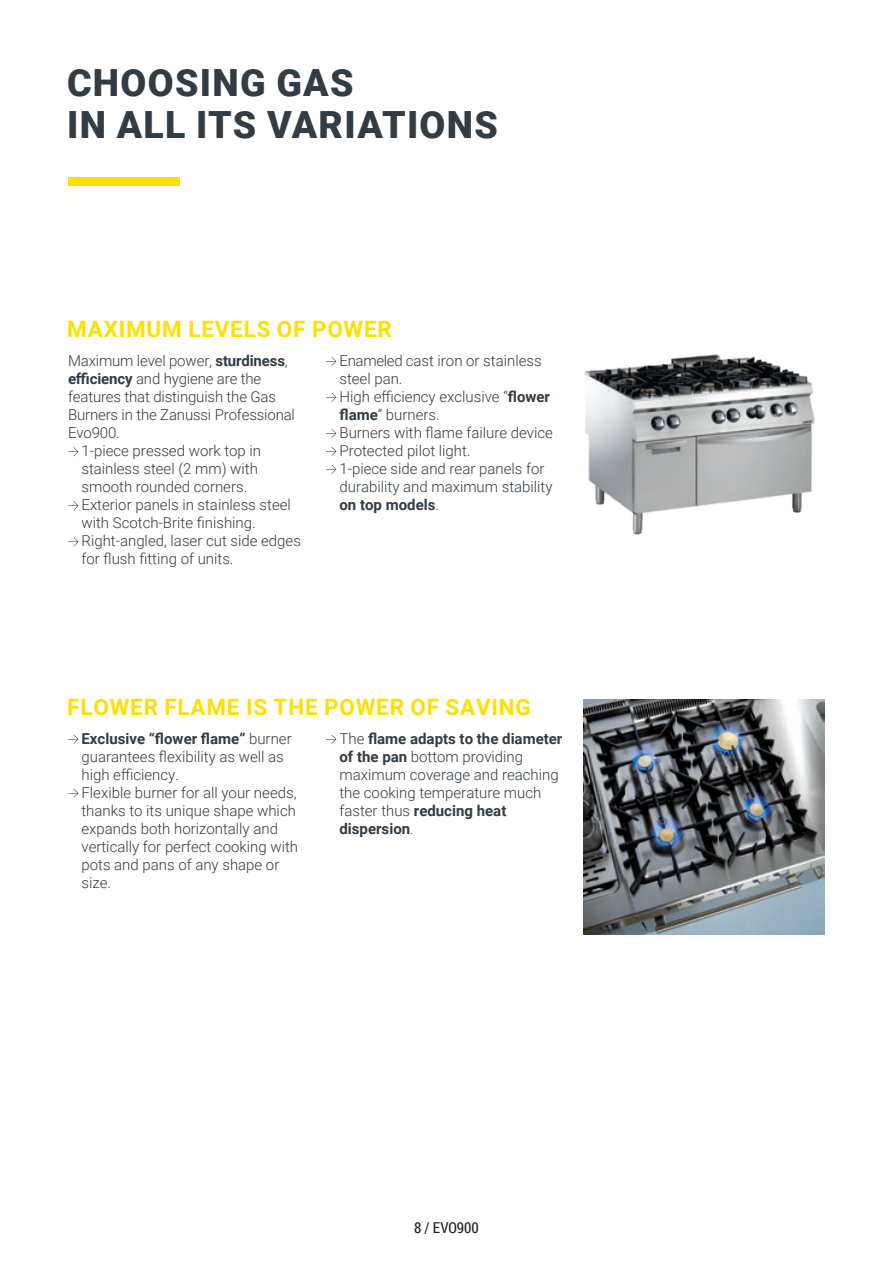
<style>
.page{position:relative;width:893px;height:1263px;background:#fff}
.page>*{position:absolute;margin:0;border:0;box-sizing:border-box;transform-origin:0 0}
.TITOLETTI_GRIGI{font:900 37.5px/42px "Roboto";letter-spacing:.035em;color:#313c44}
.TITOLI_PARAGRAFI_GIA{font:700 22.5px "Roboto";letter-spacing:.035em;color:#ffdf01}
.testo_light_10pt{font:300 15px/18px "Roboto";color:#313c44}
.t1{font:15px "Roboto Condensed";color:#231f20}
.s1{font-weight:700}
.s2{color:#303c44}
</style>
<div class="page">
<img style="left:584px;top:699px;width:241px;height:235px">
<div style="left:68px;top:177px;width:112px;height:9px;background:#ffdf01"></div>
<svg style="left:68px;top:447px;width:10px;height:9px"></svg>
<svg style="left:68px;top:501px;width:10px;height:9px"></svg>
<svg style="left:68px;top:537px;width:10px;height:9px"></svg>
<svg style="left:68px;top:735px;width:10px;height:9px"></svg>
<svg style="left:68px;top:789px;width:10px;height:9px"></svg>
<svg style="left:326px;top:357px;width:10px;height:9px"></svg>
<svg style="left:326px;top:393px;width:10px;height:9px"></svg>
<svg style="left:326px;top:429px;width:10px;height:9px"></svg>
<svg style="left:326px;top:447px;width:10px;height:9px"></svg>
<svg style="left:326px;top:465px;width:10px;height:9px"></svg>
<img style="left:584px;top:354px;width:231px;height:181px">
<svg style="left:326px;top:735px;width:10px;height:9px"></svg>
<p class="TITOLETTI_GRIGI" style="left:67px;top:60px;width:432px">CHOOSING GAS<br>IN ALL ITS VARIATIONS</p>
<p class="TITOLI_PARAGRAFI_GIA" style="left:67px;top:313px;width:326px">MAXIMUM LEVELS OF POWER</p>
<p class="testo_light_10pt" style="left:68px;top:351px;width:228px">Maximum level power, <span class="s1">sturdiness</span>, <span class="s1">efficiency</span> and hygiene are the features that distinguish the Gas<br>Burners in the Zanussi Professional<br>Evo900.</p>
<p class="testo_light_10pt" style="left:81px;top:441px;width:181px">1-piece pressed work top in stainless steel (2 mm) with smooth rounded corners.</p>
<p class="testo_light_10pt" style="left:81px;top:495px;width:211px">Exterior panels in stainless steel with Scotch-Brite finishing.</p>
<p class="testo_light_10pt" style="left:81px;top:531px;width:221px">Right-angled, laser cut side edges for flush fitting of units.</p>
<p class="testo_light_10pt" style="left:339px;top:351px;width:204px"><span class="s2">Enameled</span> cast iron or stainless steel pan.</p>
<p class="testo_light_10pt" style="left:339px;top:387px;width:212px">High efficiency exclusive “<span class="s1">flower flame</span>” burners.</p>
<p class="testo_light_10pt" style="left:339px;top:423px;width:215px">Burners with flame failure device</p>
<p class="testo_light_10pt" style="left:339px;top:441px;width:133px">Protected pilot light.</p>
<p class="testo_light_10pt" style="left:339px;top:459px;width:215px">1-piece side and rear panels for durability and maximum stability <span class="s1">on top models</span>.</p>
<p class="TITOLI_PARAGRAFI_GIA" style="left:67px;top:691px;width:465px">FLOWER FLAME IS THE POWER OF SAVING</p>
<p class="testo_light_10pt" style="left:81px;top:729px;width:212px"><span class="s1">Exclusive “flower flame”</span> burner guarantees flexibility as well as high efficiency.</p>
<p class="testo_light_10pt" style="left:81px;top:783px;width:218px">Flexible burner for all your needs, thanks to its unique shape which expands both horizontally and vertically for perfect cooking with pots and pans of any shape or size.</p>
<p class="testo_light_10pt" style="left:339px;top:729px;width:224px">The <span class="s1">flame adapts to the diameter of the pan</span> bottom providing maximum coverage and reaching the cooking temperature much faster thus <span class="s1">reducing heat dispersion</span>.</p>
<p class="t1" style="left:414px;top:1217px;width:66px">8 / EVO900</p>
</div>
